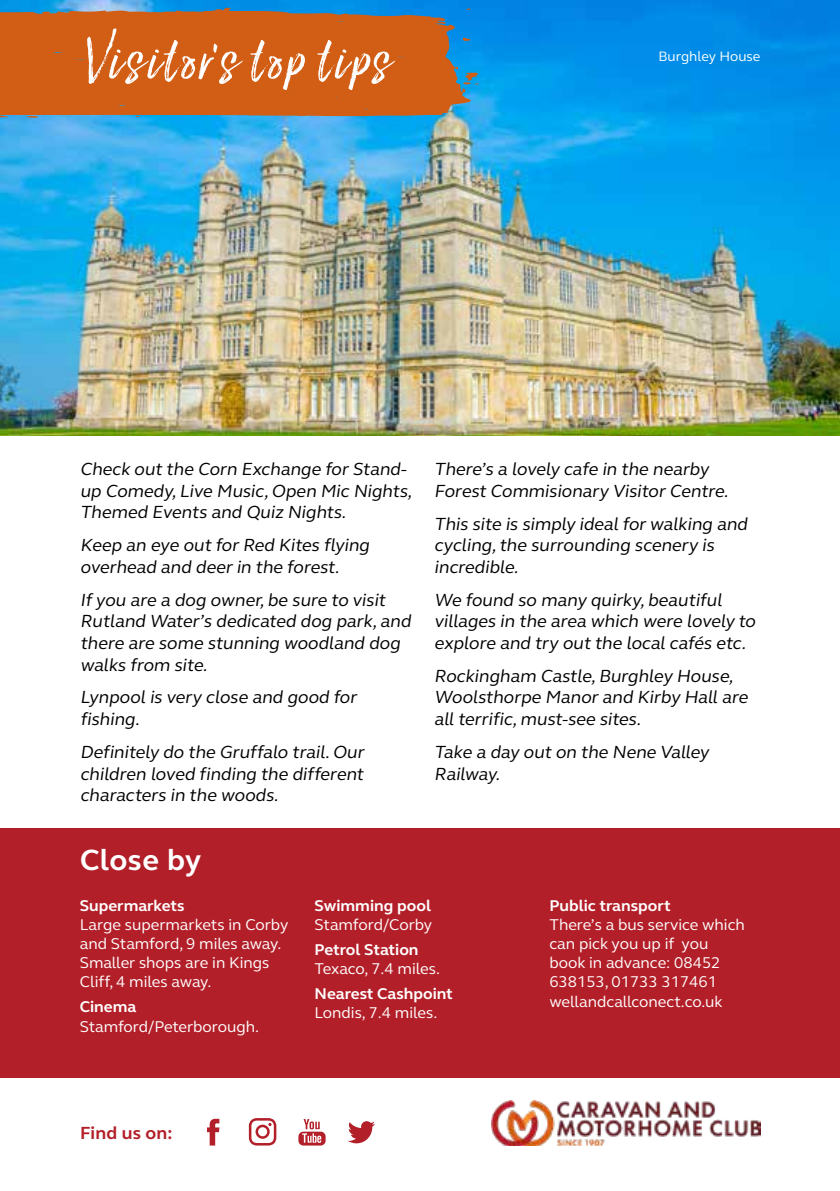
<style>
.page{position:relative;width:840px;height:1191px;background:#fff}
.page>*{position:absolute;margin:0;border:0;box-sizing:border-box;transform-origin:0 0}
.t1{font:68px "Lucky Fellas Win";letter-spacing:.045em;color:#fff}
.t2{font:700 30px "FS Elliot";letter-spacing:.01em;color:#fff}
.t3{font:18px/21.6px "FS Elliot";color:#000}
.t4{font:700 18px "FS Elliot";letter-spacing:.01em;color:#b31f29}
.t5{font:16px/19.2px "FS Elliot";color:#fff}
.t6{font:700 16px "FS Elliot";color:#fff}
.t7{font:14px "FS Elliot";color:#fff}
</style>
<div class="page">
<img style="left:491px;top:1100px;width:269px;height:45px">
<svg style="left:348px;top:1121px;width:27px;height:22px"></svg>
<svg style="left:207px;top:1118px;width:12px;height:27px"></svg>
<svg style="left:249px;top:1118px;width:27px;height:27px"></svg>
<svg style="left:298px;top:1119px;width:27px;height:26px"></svg>
<img style="left:0;top:0;width:839px;height:435px">
<div style="left:0;top:828px;width:839px;height:249px;background:#b31f29"></div>
<svg style="left:26px;top:117px;width:13px;height:1px"></svg>
<svg style="left:0;top:8px;width:474px;height:109px;background:#bf6329"></svg>
<svg style="left:459px;top:72px;width:21px;height:13px"></svg>
<h1 class="t1" style="left:79px;top:16px;width:310px">Visitor’s top tips</h1>
<p class="t7" style="left:658px;top:47px;width:103px">Burghley House</p>
<p class="t3" style="left:80px;top:457px;width:336px">Check out the Corn Exchange for Stand&shy;up Comedy,Live Music,Open Mic Nights,<br>Themed Events and Quiz Nights.</p>
<p class="t3" style="left:80px;top:534px;width:294px">Keep an eye out for Red Kites flying overhead and deer in the forest.</p>
<p class="t3" style="left:80px;top:588px;width:335px">Ifyou are a dog owner,be sure to visit<br>Rutland Water’s dedicated dog park,and there are some stunning woodland dog walks from site.</p>
<p class="t3" style="left:80px;top:686px;width:281px">Lynpoolis very close and good for fishing.</p>
<p class="t3" style="left:80px;top:740px;width:288px;text-align:justify">Definitely do the Gruffalo trail.Our children loved finding the different characters in the woods.</p>
<h2 class="t2" style="left:80px;top:840px;width:123px">Close by</h2>
<p class="t3" style="left:434px;top:457px;width:299px">There’s a lovely cafe in the nearby<br>Forest Commisionary Visitor Centre.</p>
<p class="t3" style="left:434px;top:512px;width:318px">This site is simply idealfor walking and cycling,the surrounding scenery is incredible.</p>
<p class="t3" style="left:434px;top:588px;width:326px">We found so many quirky,beautiful villages in the area which were lovely to explore and try out the localcafés etc.</p>
<p class="t3" style="left:434px;top:664px;width:318px">Rockingham Castle,Burghley House,<br>Woolsthorpe Manor and Kirby Hallare allterrific,must-see sites.</p>
<p class="t3" style="left:434px;top:740px;width:279px">Take a day out on the Nene Valley<br>Railway.</p>
<p class="t6" style="left:80px;top:894px;width:106px">Supermarkets</p>
<p class="t5" style="left:80px;top:914px;width:210px">Large supermarkets in Corby and Stamford, 9 miles away.<br>Smaller shops are in Kings<br>Cliff, 4 miles away.</p>
<p class="t6" style="left:80px;top:996px;width:58px">Cinema</p>
<p class="t5" style="left:80px;top:1016px;width:181px">Stamford/Peterborough.</p>
<p class="t6" style="left:314px;top:894px;width:118px">Swimming pool</p>
<p class="t5" style="left:314px;top:914px;width:119px">Stamford/Corby</p>
<p class="t6" style="left:314px;top:938px;width:105px">Petrol Station</p>
<p class="t5" style="left:314px;top:958px;width:127px">Texaco, 7.4 miles.</p>
<p class="t6" style="left:314px;top:982px;width:140px">Nearest Cashpoint</p>
<p class="t5" style="left:314px;top:1002px;width:124px">Londis, 7.4 miles.</p>
<p class="t4" style="left:80px;top:1121px;width:94px">Find us on:</p>
<p class="t6" style="left:549px;top:894px;width:123px">Public transport</p>
<p class="t5" style="left:549px;top:914px;width:197px">There’s a bus service which can pick you up if you book in advance: 08452<br>638153, 01733 317461 wellandcallconect.co.uk</p>
</div>
